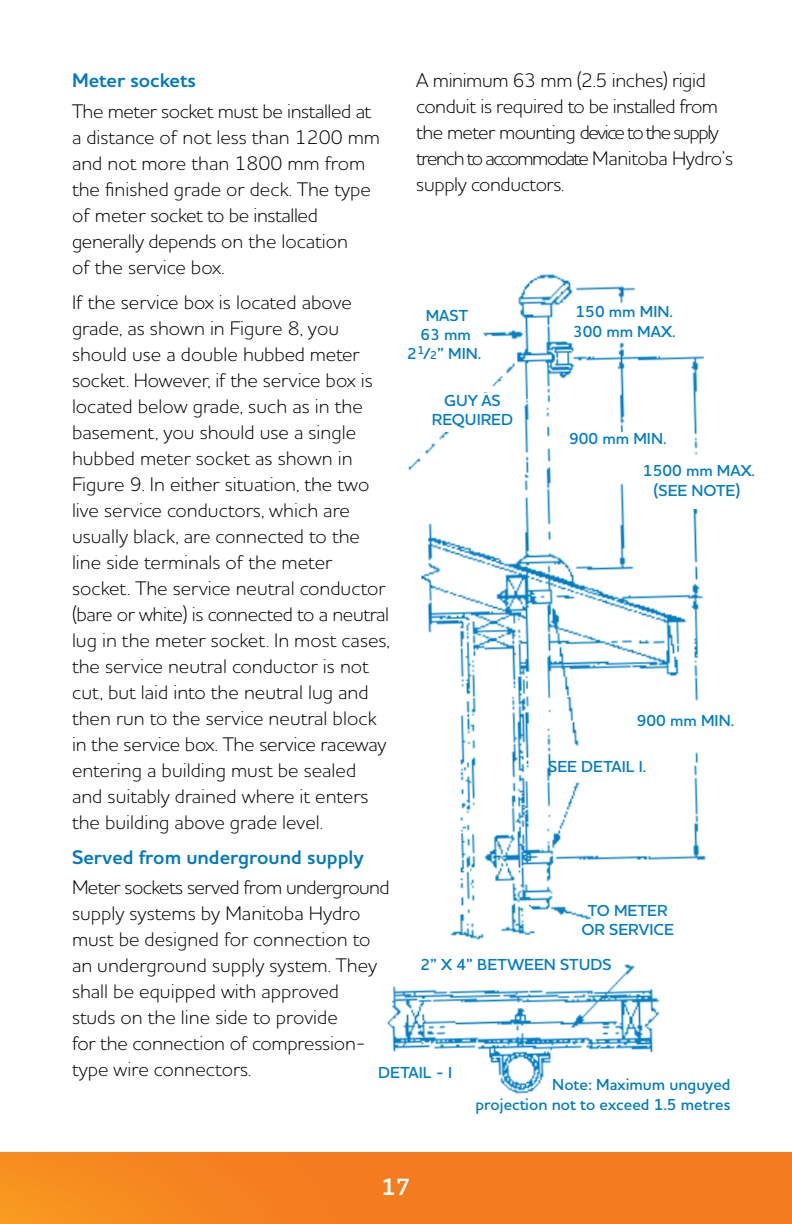
<style>
.page{position:relative;width:792px;height:1224px;background:#fff}
.page>*{position:absolute;margin:0;border:0;box-sizing:border-box;transform-origin:0 0}
.t1{font:700 24px "MH Houschka Std";color:#fff}
.t2{font:300 20px/26px "MH Houschka Std";color:#000}
.t3{font:300 20px/26px "MH Houschka Std";letter-spacing:-.03em;color:#000}
.t4{font:700 20px "MH Houschka Std";color:#0079c1}
.t5{font:600 16.2px/19.4px "MH Houschka Std";color:#007cc3;text-align:center}
.s1{font-size:11.6px}
</style>
<div class="page">
<img style="left:387px;top:274px;width:319px;height:820px">
<div style="left:562px;top:432px;width:111px;height:28px;background:#fff"></div>
<div style="left:637px;top:464px;width:120px;height:45px;background:#fff"></div>
<div style="left:421px;top:394px;width:103px;height:38px;background:#fff"></div>
<img style="left:0;top:1152px;width:792px;height:72px">
<p class="t3" style="left:416px;top:67px;width:318px">A minimum 63 mm (2.5 inches) rigid conduit is required to be installed from the meter mounting device to the supply trench to accommodate Manitoba Hydro’s supply conductors.</p>
<p class="t4" style="left:72px;top:67px;width:126px">Meter sockets</p>
<p class="t2" style="left:72px;top:97px;width:310px">The meter socket must be installed at a distance of not less than 1200 mm and not more than 1800 mm from the finished grade or deck. The type of meter socket to be installed generally depends on the location<br>of the service box.</p>
<p class="t2" style="left:72px;top:288px;width:319px">If the service box is located above grade, as shown in Figure 8, you should use a double hubbed meter socket. However, if the service box is located below grade, such as in the basement, you should use a single hubbed meter socket as shown in Figure 9. In either situation, the two live service conductors, which are usually black, are connected to the line side terminals of the meter socket. The service neutral conductor (bare or white) is connected to a neutral lug in the meter socket. In most cases, the service neutral conductor is not cut, but laid into the neutral lug and then run to the service neutral block in the service box. The service raceway entering a building must be sealed and suitably drained where it enters the building above grade level.</p>
<p class="t4" style="left:72px;top:844px;width:293px">Served from underground supply</p>
<p class="t2" style="left:72px;top:874px;width:319px">Meter sockets served from underground supply systems by Manitoba Hydro must be designed for connection to an underground supply system. They shall be equipped with approved<br>studs on the line side to provide<br>for the connection of compression&shy;type wire connectors.</p>
<p class="t5" style="left:573px;top:302px;width:104px;text-align:left">150 mm MIN.<br>300 mm MAX.</p>
<p class="t5" style="left:421px;top:305px;width:52px">MAST<br>63 mm</p>
<p class="t5" style="left:407px;top:343px;width:76px">2<sup>1</sup>/<span class="s1">2</span>” MIN.</p>
<p class="t5" style="left:432px;top:390px;width:83px">GUY AS<br>REQUIRED</p>
<p class="t5" style="left:643px;top:422px;width:114px;line-height:32px;text-align:left;text-indent:-74px">900 mm MIN.<br>1500 mm MAX.</p>
<p class="t5" style="left:654px;top:480px;width:88px">(SEE NOTE)</p>
<p class="t5" style="left:637px;top:710px;width:99px">900 mm MIN.</p>
<p class="t5" style="left:548px;top:756px;width:100px">SEE DETAIL I.</p>
<p class="t5" style="left:581px;top:900px;width:94px">TO METER<br>OR SERVICE</p>
<p class="t5" style="left:421px;top:955px;width:193px">2” X 4” BETWEEN STUDS</p>
<p class="t5" style="left:378px;top:1062px;width:76px">DETAIL - I</p>
<p class="t5" style="left:475px;top:1074px;width:257px;text-align:right">Note: Maximum unguyed<br>projection not to exceed 1.5 metres</p>
<p class="t1" style="left:382px;top:1171px;width:30px">17</p>
</div>
